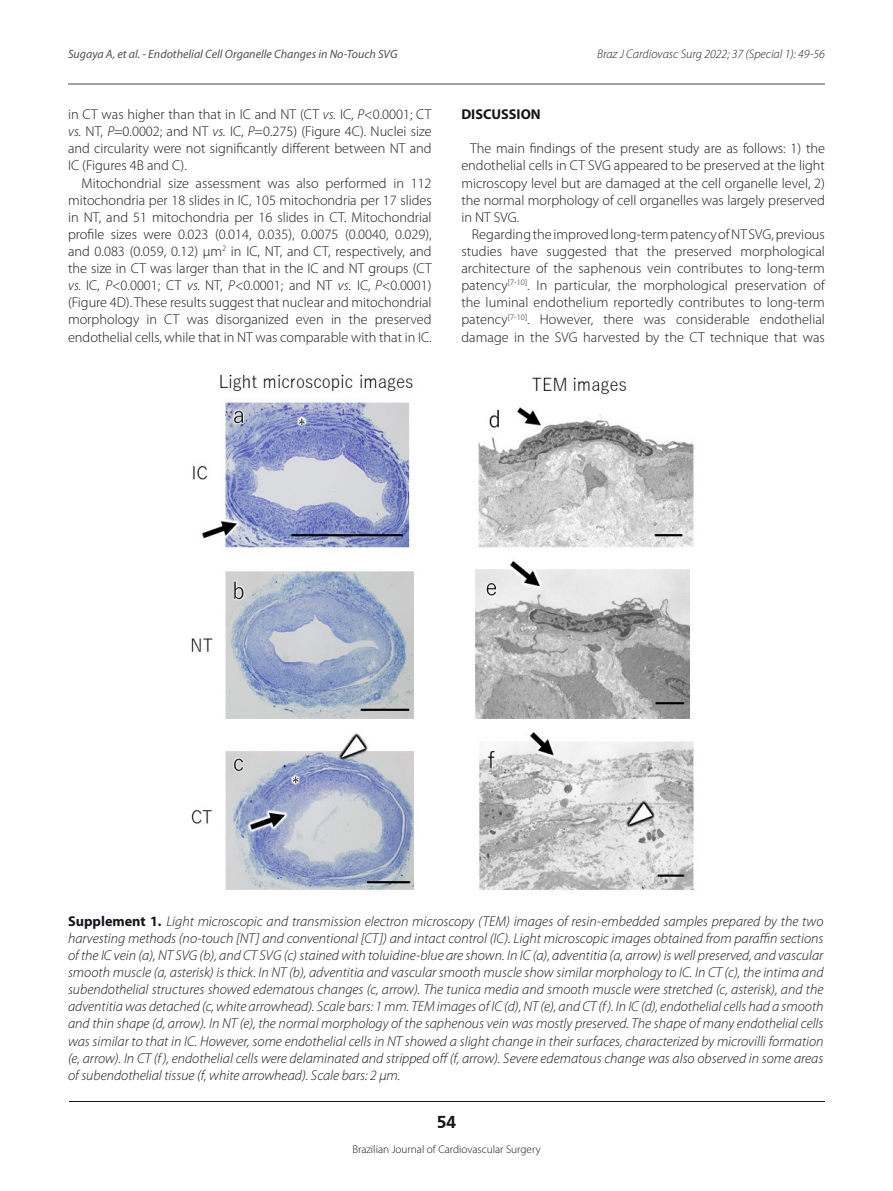
<style>
.page{position:relative;width:893px;height:1191px;background:#fff}
.page>*{position:absolute;margin:0;border:0;box-sizing:border-box;transform-origin:0 0}
.t1{font:700 18px "Frutiger";color:#13161a}
.Texto__s{font:300 14.25px/17.1px "Myriad Pro";color:#13161a;text-align:justify}
.Texto__s-2{font:italic 300 14.25px/17.1px "Myriad Pro";color:#13161a;text-align:justify}
.Texto__s-3{font:700 14.25px "Myriad Pro";color:#13161a}
.t2{font:italic 300 12.45px "Myriad Pro";color:#231f20}
.t3{font:italic 12px "Myriad Pro";color:#4e4f4f}
.t4{font:300 11.25px "Myriad Pro";color:#13161a}
.s1{font-style:italic}
.s2{font-weight:700;font-style:normal}
</style>
<div class="page">
<hr style="left:69px;top:1100px;width:755px;height:1px;background:#13161a">
<hr style="left:68px;top:83px;width:757px;height:2px;background:#4e4f4f">
<img style="left:191px;top:374px;width:503px;height:519px">
<p class="t3" style="left:68px;top:47px;width:331px">Sugaya A, et al. - Endothelial Cell Organelle Changes in No-Touch SVG</p>
<p class="t2" style="left:597px;top:47px;width:229px">Braz J Cardiovasc Surg 2022; 37 (Special 1): 49-56</p>
<p class="Texto__s" style="left:68px;top:106px;width:365px">in CT was higher than that in IC and NT (CT <span class="s1">vs.</span> IC, <span class="s1">P</span>&lt;0.0001; CT <span class="s1">vs.</span> NT, <span class="s1">P</span>=0.0002; and NT <span class="s1">vs.</span> IC, <span class="s1">P</span>=0.275) (Figure 4C). Nuclei size and circularity were not significantly different between NT and IC (Figures 4B and C).</p>
<p class="Texto__s" style="left:68px;top:174px;width:365px;text-indent:13px">Mitochondrial size assessment was also performed in 112 mitochondria per 18 slides in IC, 105 mitochondria per 17 slides in NT, and 51 mitochondria per 16 slides in CT. Mitochondrial profile sizes were 0.023 (0.014, 0.035), 0.0075 (0.0040, 0.029), and 0.083 (0.059, 0.12) µm<sup>2</sup> in IC, NT, and CT, respectively, and the size in CT was larger than that in the IC and NT groups (CT <span class="s1">vs.</span> IC, <span class="s1">P</span>&lt;0.0001; CT <span class="s1">vs.</span> NT, <span class="s1">P</span>&lt;0.0001; and NT <span class="s1">vs.</span> IC, <span class="s1">P</span>&lt;0.0001) (Figure 4D). These results suggest that nuclear and mitochondrial morphology in CT was disorganized even in the preserved endothelial cells, while that in NT was comparable with that in IC.</p>
<p class="Texto__s-3" style="left:461px;top:106px;width:81px">DISCUSSION</p>
<p class="Texto__s" style="left:461px;top:140px;width:365px;text-indent:9px">The main findings of the present study are as follows: 1) the endothelial cells in CT SVG appeared to be preserved at the light microscopy level but are damaged at the cell organelle level, 2) the normal morphology of cell organelles was largely preserved in NT SVG.</p>
<p class="Texto__s" style="left:461px;top:225px;width:365px;text-indent:11px">Regarding the improved long-term patency of NT SVG, previous studies have suggested that the preserved morphological architecture of the saphenous vein contributes to long-term patency<sup>[7-10]</sup>. In particular, the morphological preservation of the luminal endothelium reportedly contributes to long-term patency<sup>[7-10]</sup>. However, there was considerable endothelial damage in the SVG harvested by the CT technique that was</p>
<p class="Texto__s-2" style="left:68px;top:913px;width:757px"><span class="s2">Supplement 1.</span> Light microscopic and transmission electron microscopy (TEM) images of resin-embedded samples prepared by the two harvesting methods (no-touch [NT] and conventional [CT]) and intact control (IC). Light microscopic images obtained from paraffin sections of the IC vein (a), NT SVG (b), and CT SVG (c) stained with toluidine-blue are shown. In IC (a), adventitia (a, arrow) is well preserved, and vascular smooth muscle (a, asterisk) is thick. In NT (b), adventitia and vascular smooth muscle show similar morphology to IC. In CT (c), the intima and subendothelial structures showed edematous changes (c, arrow). The tunica media and smooth muscle were stretched (c, asterisk), and the adventitia was detached (c, white arrowhead). Scale bars: 1 mm. TEM images of IC (d), NT (e), and CT (f). In IC (d), endothelial cells had a smooth and thin shape (d, arrow). In NT (e), the normal morphology of the saphenous vein was mostly preserved. The shape of many endothelial cells was similar to that in IC. However, some endothelial cells in NT showed a slight change in their surfaces, characterized by microvilli formation (e, arrow). In CT (f), endothelial cells were delaminated and stripped off (f, arrow). Severe edematous change was also observed in some areas of subendothelial tissue (f, white arrowhead). Scale bars: 2 µm.</p>
<p class="t1" style="left:437px;top:1111px;width:21px">54</p>
<p class="t4" style="left:352px;top:1142px;width:190px">Brazilian Journal of Cardiovascular Surgery</p>
</div>
